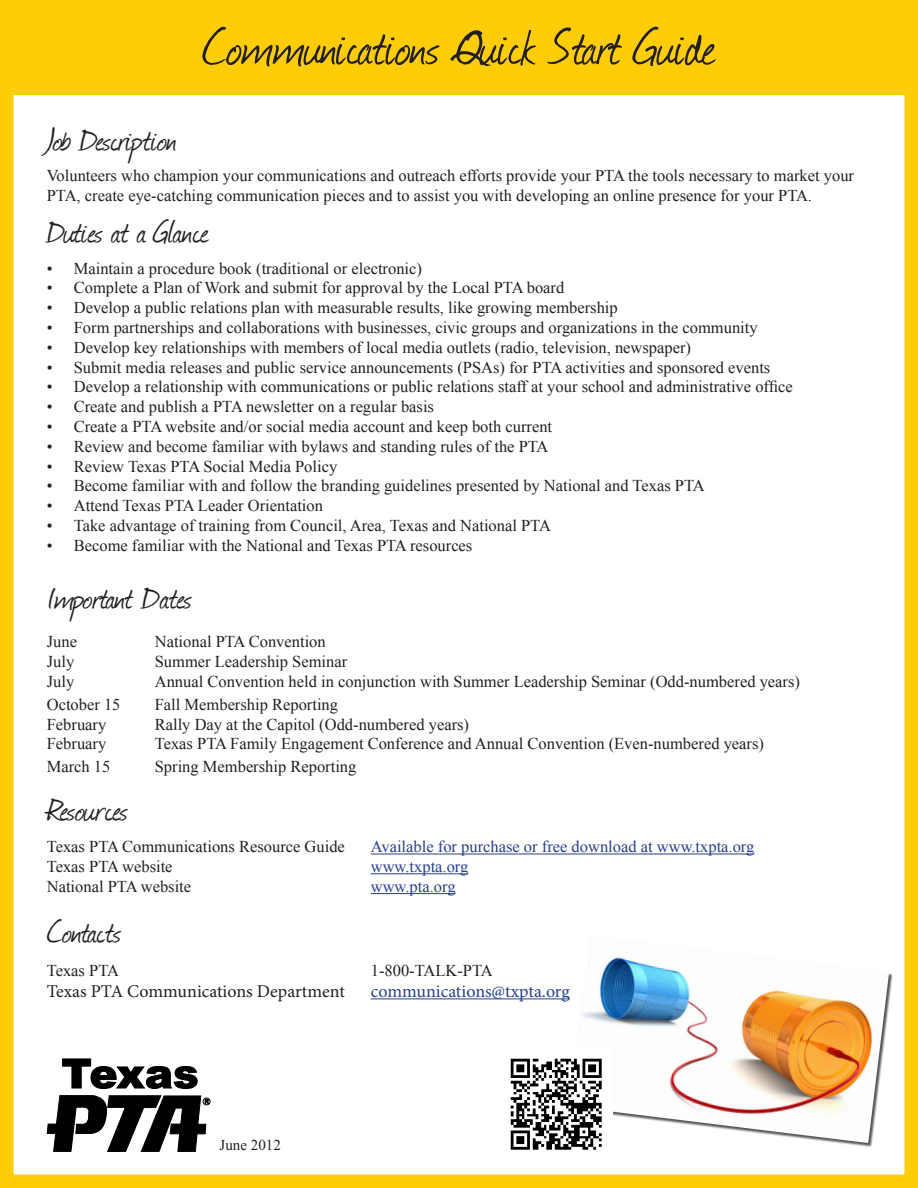
<style>
.page{position:relative;width:918px;height:1188px;background:#fff}
.page>*{position:absolute;margin:0;border:0;box-sizing:border-box;transform-origin:0 0}
.t1{font:60px "Journal";color:#231f20}
.t2{font:37.5px "Journal";letter-spacing:-.02em;color:#231f20}
.t3{font:37.5px "Journal";color:#231f20}
.t4{font:18px "Minion Pro";color:#231f20}
.t5{font:18px "Minion Pro";color:#253f8e}
.t6{font:16.5px/19.8px "Times New Roman";color:#231f20}
.t7{font:16.5px "Times New Roman";color:#253f8e}
.t8{font:15px "Times New Roman";color:#231f20}
</style>
<div class="page">
<div style="left:4px;top:2px;width:910px;height:93px;background:#fecd08"></div>
<div style="left:0;top:0;width:918px;height:1188px;border:14px solid #fecd08"></div>
<hr style="left:371px;top:854px;width:383px;height:1px;background:#253f8e">
<hr style="left:371px;top:873px;width:97px;height:1px;background:#253f8e">
<hr style="left:371px;top:893px;width:85px;height:1px;background:#253f8e">
<hr style="left:371px;top:998px;width:199px;height:1px;background:#253f8e">
<div style="left:570px;top:936px;width:323px;height:211px;background:#231f20;opacity:.75"></div>
<img style="left:569px;top:936px;width:320px;height:207px">
<svg style="left:47px;top:1059px;width:163px;height:93px"></svg>
<div style="left:203px;top:1098px;width:7px;height:7px;border:1px solid #000;border-radius:50%"></div>
<img style="left:510px;top:1048px;width:103px;height:102px">
<p class="t1" style="left:202px;top:6px;width:516px">Communications Quick Start Guide</p>
<p class="t2" style="left:47px;top:114px;width:131px">Job Description</p>
<p class="t6" style="left:47px;top:166px;width:809px">Volunteers who champion your communications and outreach efforts provide your PTA the tools necessary to market your<br>PTA, create eye-catching communication pieces and to assist you with developing an online presence for your PTA.</p>
<p class="t3" style="left:47px;top:206px;width:164px">Duties at a Glance</p>
<p class="t6" style="left:47px;top:258px;width:377px">• Maintain a procedure book (traditional or electronic)</p>
<p class="t6" style="left:47px;top:278px;width:519px">• Complete a Plan of Work and submit for approval by the Local PTA board</p>
<p class="t6" style="left:47px;top:297px;width:572px">• Develop a public relations plan with measurable results, like growing membership</p>
<p class="t6" style="left:47px;top:317px;width:712px">• Form partnerships and collaborations with businesses, civic groups and organizations in the community</p>
<p class="t6" style="left:47px;top:337px;width:646px">• Develop key relationships with members of local media outlets (radio, television, newspaper)</p>
<p class="t6" style="left:47px;top:357px;width:725px">• Submit media releases and public service announcements (PSAs) for PTA activities and sponsored events</p>
<p class="t6" style="left:47px;top:377px;width:748px">• Develop a relationship with communications or public relations staff at your school and administrative office</p>
<p class="t6" style="left:47px;top:396px;width:389px">• Create and publish a PTA newsletter on a regular basis</p>
<p class="t6" style="left:47px;top:416px;width:507px">• Create a PTA website and/or social media account and keep both current</p>
<p class="t6" style="left:47px;top:436px;width:503px">• Review and become familiar with bylaws and standing rules of the PTA</p>
<p class="t6" style="left:47px;top:456px;width:292px">• Review Texas PTA Social Media Policy</p>
<p class="t6" style="left:47px;top:476px;width:659px">• Become familiar with and follow the branding guidelines presented by National and Texas PTA</p>
<p class="t6" style="left:47px;top:495px;width:278px">• Attend Texas PTA Leader Orientation</p>
<p class="t6" style="left:47px;top:515px;width:506px">• Take advantage of training from Council, Area, Texas and National PTA</p>
<p class="t6" style="left:47px;top:535px;width:427px">• Become familiar with the National and Texas PTA resources</p>
<p class="t2" style="left:47px;top:572px;width:147px">Important Dates</p>
<p class="t6" style="left:47px;top:632px;width:32px">June</p>
<p class="t6" style="left:155px;top:632px;width:173px">National PTA Convention</p>
<p class="t6" style="left:47px;top:651px;width:29px">July</p>
<p class="t6" style="left:155px;top:651px;width:194px">Summer Leadership Seminar</p>
<p class="t6" style="left:47px;top:671px;width:29px">July</p>
<p class="t6" style="left:155px;top:671px;width:647px">Annual Convention held in conjunction with Summer Leadership Seminar (Odd-numbered years)</p>
<p class="t6" style="left:47px;top:694px;width:75px">October 15</p>
<p class="t6" style="left:155px;top:694px;width:185px">Fall Membership Reporting</p>
<p class="t6" style="left:47px;top:714px;width:61px">February</p>
<p class="t6" style="left:155px;top:714px;width:316px">Rally Day at the Capitol (Odd-numbered years)</p>
<p class="t6" style="left:47px;top:734px;width:61px">February</p>
<p class="t6" style="left:155px;top:734px;width:611px">Texas PTA Family Engagement Conference and Annual Convention (Even-numbered years)</p>
<p class="t6" style="left:47px;top:756px;width:65px">March 15</p>
<p class="t6" style="left:155px;top:756px;width:203px">Spring Membership Reporting</p>
<p class="t2" style="left:47px;top:785px;width:83px">Resources</p>
<p class="t6" style="left:47px;top:837px;width:300px">Texas PTA Communications Resource Guide</p>
<p class="t7" style="left:371px;top:836px;width:385px">Available for purchase or free download at www.txpta.org</p>
<p class="t6" style="left:47px;top:856px;width:127px">Texas PTA website</p>
<p class="t7" style="left:371px;top:855px;width:99px">www.txpta.org</p>
<p class="t6" style="left:47px;top:876px;width:146px">National PTA website</p>
<p class="t7" style="left:371px;top:875px;width:86px">www.pta.org</p>
<p class="t2" style="left:47px;top:906px;width:76px">Contacts</p>
<p class="t6" style="left:47px;top:960px;width:74px">Texas PTA</p>
<p class="t6" style="left:371px;top:960px;width:124px">1-800-TALK-PTA</p>
<p class="t4" style="left:47px;top:979px;width:300px">Texas PTA Communications Department</p>
<p class="t5" style="left:371px;top:979px;width:201px">communications@txpta.org</p>
<p class="t8" style="left:220px;top:1135px;width:63px">June 2012</p>
</div>
